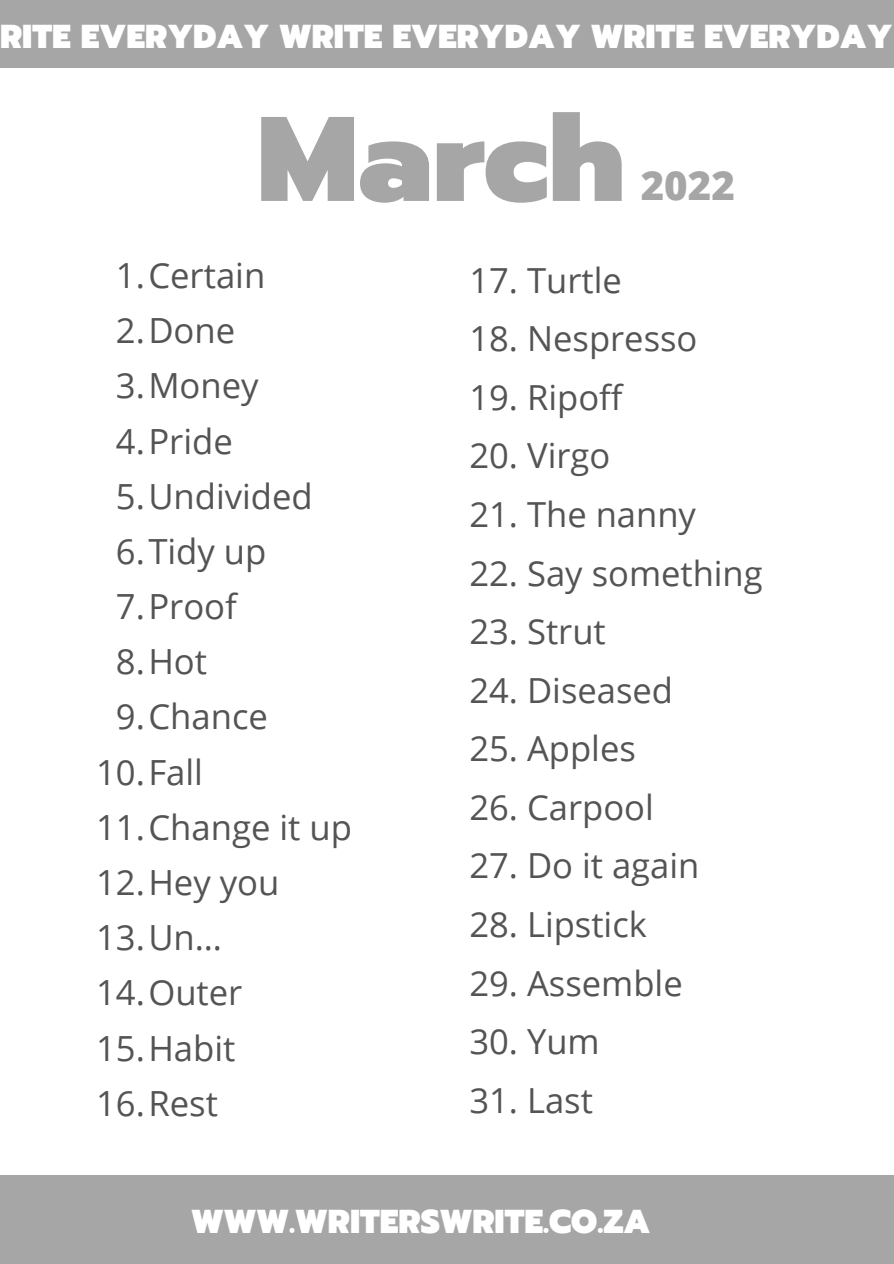
<style>
.page{position:relative;width:894px;height:1264px;background:#fff}
.page>*{position:absolute;margin:0;border:0;box-sizing:border-box;transform-origin:0 0}
.t1{font:900 120.15px "Prompt";color:#a6a6a6}
.t2{font:800 40.2px "Open Sans";color:#a6a6a6}
.t3{font:900 37.35px "Prompt";color:#fff}
.t4{font:34.65px "Open Sans";color:#545454}
.t5{font:34.5px "Open Sans";color:#545454}
.t6{font:900 33px "Prompt";color:#fff}
</style>
<div class="page">
<div style="left:0;top:1175px;width:893px;height:88px;background:#a6a6a6"></div>
<div style="left:0;top:0;width:893px;height:68px;background:#a6a6a6"></div>
<p class="t3" style="left:5px;top:-7px;width:885px">WRITE WRITE WRITE WRITE WRITE WRITE WRITE</p>
<p class="t6" style="left:0;top:12px;width:893px">RITE EVERYDAY WRITE EVERYDAY WRITE EVERYDAY</p>
<p class="t1" style="left:257px;top:70px;width:369px">March</p>
<p class="t2" style="left:640px;top:157px;width:96px">2022</p>
<p class="t4" style="left:116px;top:251px;width:151px">1.Certain</p>
<p class="t4" style="left:116px;top:306px;width:121px">2.Done</p>
<p class="t4" style="left:116px;top:361px;width:144px">3.Money</p>
<p class="t4" style="left:116px;top:416px;width:118px">4.Pride</p>
<p class="t4" style="left:116px;top:471px;width:198px">5.Undivided</p>
<p class="t4" style="left:116px;top:527px;width:152px">6.Tidy up</p>
<p class="t4" style="left:116px;top:582px;width:122px">7.Proof</p>
<p class="t4" style="left:116px;top:637px;width:93px">8.Hot</p>
<p class="t4" style="left:116px;top:692px;width:153px">9.Chance</p>
<p class="t4" style="left:96px;top:747px;width:108px">10.Fall</p>
<p class="t4" style="left:96px;top:802px;width:257px">11.Change it up</p>
<p class="t4" style="left:96px;top:858px;width:185px">12.Hey you</p>
<p class="t4" style="left:96px;top:913px;width:127px">13.Un…</p>
<p class="t4" style="left:96px;top:968px;width:148px">14.Outer</p>
<p class="t4" style="left:96px;top:1023px;width:141px">15.Habit</p>
<p class="t4" style="left:96px;top:1078px;width:123px">16.Rest</p>
<p class="t5" style="left:469px;top:256px;width:154px">17. Turtle</p>
<p class="t5" style="left:469px;top:314px;width:229px">18. Nespresso</p>
<p class="t5" style="left:469px;top:373px;width:155px">19. Ripoff</p>
<p class="t5" style="left:469px;top:431px;width:142px">20. Virgo</p>
<p class="t5" style="left:469px;top:490px;width:228px">21. The nanny</p>
<p class="t5" style="left:469px;top:548px;width:295px">22. Say something</p>
<p class="t5" style="left:469px;top:607px;width:138px">23. Strut</p>
<p class="t5" style="left:469px;top:666px;width:205px">24. Diseased</p>
<p class="t5" style="left:469px;top:724px;width:168px">25. Apples</p>
<p class="t5" style="left:469px;top:783px;width:186px">26. Carpool</p>
<p class="t5" style="left:469px;top:841px;width:231px">27. Do it again</p>
<p class="t5" style="left:469px;top:900px;width:179px">28. Lipstick</p>
<p class="t5" style="left:469px;top:958px;width:215px">29. Assemble</p>
<p class="t5" style="left:469px;top:1017px;width:132px">30. Yum</p>
<p class="t5" style="left:469px;top:1075px;width:125px">31. Last</p>
<p class="t6" style="left:191px;top:1197px;width:460px">WWW.WRITERSWRITE.CO.ZA</p>
</div>
